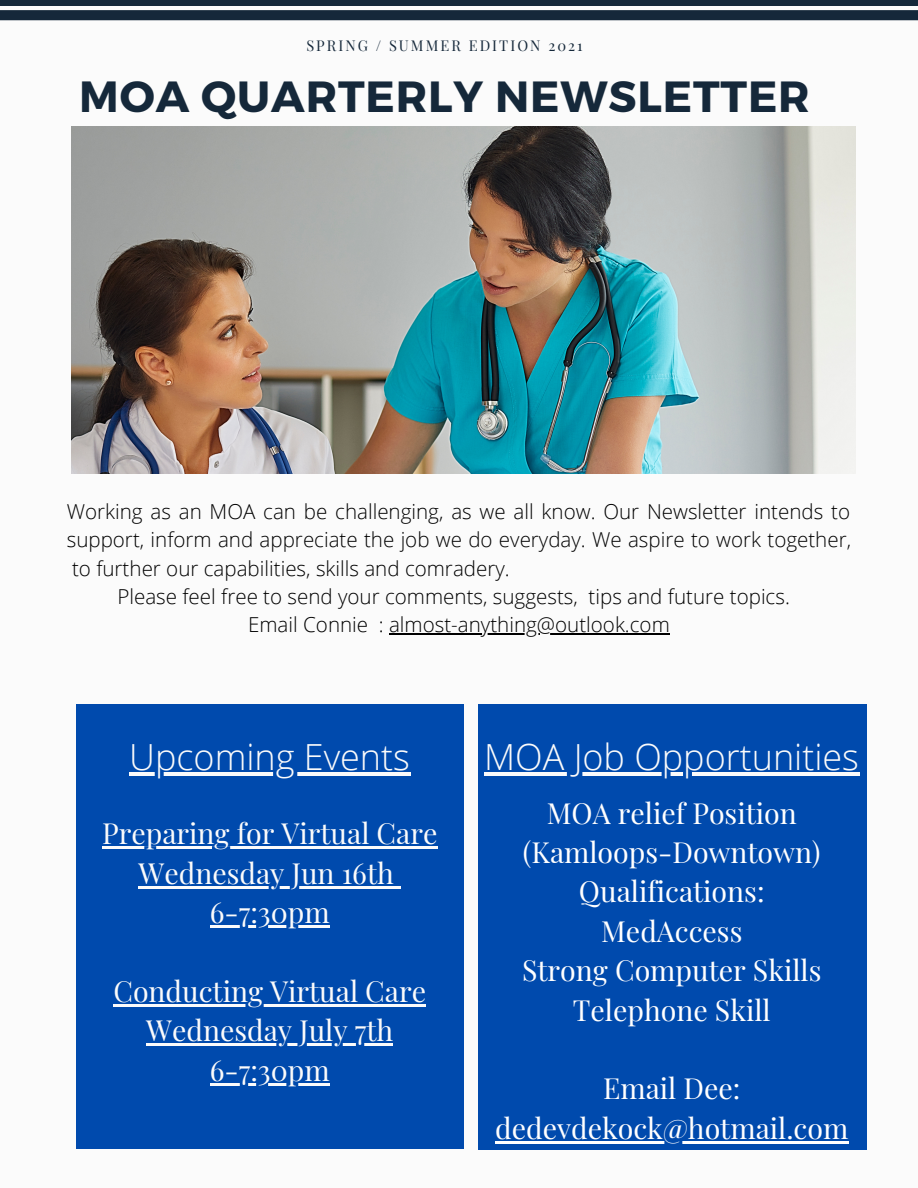
<style>
.page{position:relative;width:918px;height:1188px;background:#fbfbfb}
.page>*{position:absolute;margin:0;border:0;box-sizing:border-box;transform-origin:0 0}
.t1{font:700 43.65px "Montserrat";letter-spacing:.02em;color:#15283a}
.t2{font:300 36px "Open Sans";color:#fbfbfb}
.t3{font:28.5px/39.3px "Playfair Display";color:#fff;text-align:center}
.t4{font:28.5px "Playfair Display";color:#fbfbfb}
.t5{font:300 20.55px/28.2px "Open Sans";color:#000;text-align:justify}
.t6{font:14.7px "Playfair Display";letter-spacing:.14em;color:#15283a}
</style>
<div class="page">
<svg style="left:0;top:10px;width:918px;height:10px;background:#172a3c"></svg>
<div style="left:0;top:0;width:918px;height:6px;background:#15283a"></div>
<img style="left:71px;top:127px;width:784px;height:346px">
<div style="left:76px;top:704px;width:388px;height:445px;background:#004aad"></div>
<hr style="left:389px;top:633px;width:281px;height:1px;background:#000">
<div style="left:478px;top:704px;width:389px;height:446px;background:#004aad"></div>
<hr style="left:129px;top:772px;width:281px;height:4px;background:#fbfbfb">
<hr style="left:484px;top:772px;width:375px;height:4px;background:#fbfbfb">
<hr style="left:102px;top:847px;width:336px;height:2px;background:#fbfbfb">
<hr style="left:139px;top:886px;width:255px;height:2px;background:#fbfbfb">
<svg style="left:394px;top:886px;width:7px;height:2px"></svg>
<hr style="left:210px;top:925px;width:120px;height:3px;background:#fbfbfb">
<hr style="left:113px;top:1004px;width:313px;height:2px;background:#fbfbfb">
<hr style="left:146px;top:1044px;width:247px;height:2px;background:#fbfbfb">
<hr style="left:210px;top:1083px;width:120px;height:2px;background:#fbfbfb">
<hr style="left:495px;top:1141px;width:353px;height:2px;background:#fff">
<p class="t6" style="left:306px;top:35px;width:278px">SPRING / SUMMER EDITION 2021</p>
<p class="t1" style="left:79px;top:68px;width:732px">MOA QUARTERLY NEWSLETTER</p>
<p class="t5" style="left:67px;top:497px;width:786px">Working as an MOA can be challenging, as we all know. Our Newsletter intends to support, inform and appreciate the job we do everyday. We aspire to work together, to further our capabilities, skills and comradery.</p>
<p class="t5" style="left:117px;top:582px;width:674px">Please feel free to send your comments, suggests, tips and future topics.</p>
<p class="t5" style="left:248px;top:610px;width:423px">Email Connie : almost-anything@outlook.com</p>
<p class="t2" style="left:129px;top:732px;width:282px">Upcoming Events</p>
<p class="t2" style="left:484px;top:732px;width:376px">MOA Job Opportunities</p>
<p class="t4" style="left:102px;top:814px;width:337px">Preparing for Virtual Care</p>
<p class="t4" style="left:139px;top:853px;width:257px">Wednesday Jun 16th</p>
<p class="t4" style="left:210px;top:892px;width:121px">6-7:30pm</p>
<p class="t4" style="left:113px;top:971px;width:314px">Conducting Virtual Care</p>
<p class="t4" style="left:146px;top:1011px;width:248px">Wednesday July 7th</p>
<p class="t4" style="left:210px;top:1050px;width:121px">6-7:30pm</p>
<p class="t3" style="left:547px;top:792px;width:251px">MOA relief Position</p>
<p class="t3" style="left:523px;top:832px;width:299px">(Kamloops-Downtown)</p>
<p class="t3" style="left:579px;top:871px;width:187px">Qualifications:</p>
<p class="t3" style="left:601px;top:910px;width:143px">MedAccess</p>
<p class="t3" style="left:522px;top:950px;width:301px">Strong Computer Skills</p>
<p class="t3" style="left:573px;top:989px;width:199px">Telephone Skill</p>
<p class="t3" style="left:495px;top:1068px;width:355px">Email Dee: dedevdekock@hotmail.com</p>
</div>
